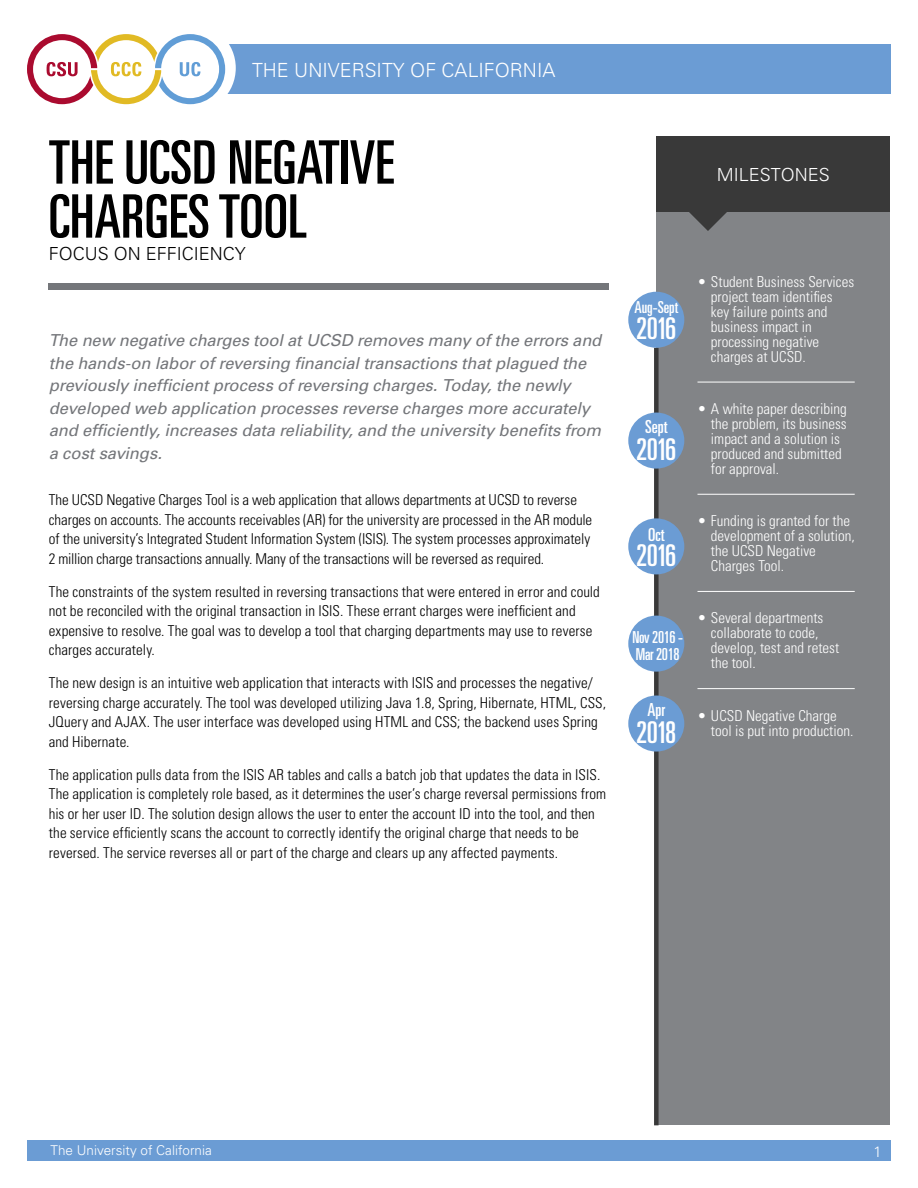
<style>
.page{position:relative;width:918px;height:1188px;background:#fff}
.page>*{position:absolute;margin:0;border:0;box-sizing:border-box;transform-origin:0 0}
.t1{font:ultra-condensed 60px/54px "Univers";color:#000}
.t2{font:ultra-condensed 30px "Univers";letter-spacing:-.05em;color:#fff}
.t3{font:300 19.5px "Univers";color:#fff}
.t4{font:300 18px "Univers";color:#000}
.t5{font:300 18px "Univers";color:#fff}
.t6{font:ultra-condensed 18px "Univers";color:#fff}
.t7{font:italic 16.5px/22.5px "Univers";letter-spacing:-.01em;color:#74767a}
.t8{font:ultra-condensed 16.5px/16.5px "Univers";letter-spacing:-.02em;color:#fff}
.t9{font:300 condensed 15px/19.5px "Univers";letter-spacing:.005em;color:#000}
.t10{font:300 condensed 15px/15px "Univers";color:#fff}
.t11{font:300 15px "Univers";color:#fff}
.t12{font:300 13.5px "Univers";color:#fff}
</style>
<div class="page">
<div style="left:27px;top:1141px;width:864px;height:20px;background:#6b9cd4"></div>
<div style="left:212px;top:44px;width:679px;height:50px;background:#6b9cd4"></div>
<div style="left:49px;top:284px;width:560px;height:6px;background:#74767a"></div>
<div style="left:656px;top:179px;width:234px;height:946px;background:#828487"></div>
<div style="left:656px;top:136px;width:234px;height:75px;background:#393939"></div>
<div style="left:654px;top:348px;width:5px;height:777px;background:#393939"></div>
<svg style="left:685px;top:211px;width:46px;height:20px"></svg>
<div style="left:146px;top:23px;width:90px;height:90px;background:#fff;border-radius:50%"></div>
<svg style="left:27px;top:34px;width:198px;height:70px"></svg>
<hr style="left:697px;top:382px;width:158px;height:1px;background:#fff">
<hr style="left:697px;top:494px;width:158px;height:1px;background:#fff">
<hr style="left:697px;top:591px;width:158px;height:1px;background:#fff">
<hr style="left:697px;top:688px;width:158px;height:1px;background:#fff">
<div style="left:628px;top:292px;width:56px;height:56px;background:#6b9cd4;border-radius:50%"></div>
<div style="left:628px;top:413px;width:56px;height:56px;background:#6b9cd4;border-radius:50%"></div>
<div style="left:628px;top:518px;width:56px;height:56px;background:#6b9cd4;border-radius:50%"></div>
<div style="left:628px;top:616px;width:56px;height:56px;background:#6b9cd4;border-radius:50%"></div>
<div style="left:628px;top:696px;width:56px;height:56px;background:#6b9cd4;border-radius:50%"></div>
<h3 class="t3" style="left:252px;top:58px;width:305px">THE UNIVERSITY OF CALIFORNIA</h3>
<h1 class="t1" style="left:49px;top:135px;width:347px">THE UCSD NEGATIVE<br>CHARGES TOOL</h1>
<p class="t4" style="left:49px;top:243px;width:199px">FOCUS ON EFFICIENCY</p>
<p class="t7" style="left:49px;top:329px;width:554px">The new negative charges tool at UCSD removes many of the errors and the hands-on labor of reversing financial transactions that plagued the previously inefficient process of reversing charges. Today, the newly developed web application processes reverse charges more accurately and efficiently, increases data reliability, and the university benefits from a cost savings.</p>
<p class="t9" style="left:49px;top:490px;width:545px">The UCSD Negative Charges Tool is a web application that allows departments at UCSD to reverse charges on accounts. The accounts receivables (AR) for the university are processed in the AR module of the university’s Integrated Student Information System (ISIS). The system processes approximately 2 million charge transactions annually. Many of the transactions will be reversed as required.</p>
<p class="t9" style="left:49px;top:582px;width:553px">The constraints of the system resulted in reversing transactions that were entered in error and could not be reconciled with the original transaction in ISIS. These errant charges were inefficient and expensive to resolve. The goal was to develop a tool that charging departments may use to reverse charges accurately.</p>
<p class="t9" style="left:49px;top:673px;width:559px">The new design is an intuitive web application that interacts with ISIS and processes the negative/ reversing charge accurately. The tool was developed utilizing Java 1.8, Spring, Hibernate, HTML, CSS, JQuery and AJAX. The user interface was developed using HTML and CSS; the backend uses Spring and Hibernate.</p>
<p class="t9" style="left:49px;top:765px;width:559px">The application pulls data from the ISIS AR tables and calls a batch job that updates the data in ISIS.<br>The application is completely role based, as it determines the user’s charge reversal permissions from his or her user ID. The solution design allows the user to enter the account ID into the tool, and then the service efficiently scans the account to correctly identify the original charge that needs to be reversed. The service reverses all or part of the charge and clears up any affected payments.</p>
<p class="t5" style="left:717px;top:164px;width:115px">MILESTONES</p>
<p class="t8" style="left:634px;top:299px;width:45px">Aug-Sept</p>
<h2 class="t2" style="left:636px;top:312px;width:42px">2016</h2>
<p class="t6" style="left:645px;top:417px;width:24px">Sept</p>
<h2 class="t2" style="left:636px;top:433px;width:42px">2016</h2>
<p class="t6" style="left:648px;top:524px;width:18px">Oct</p>
<h2 class="t2" style="left:636px;top:538px;width:42px">2016</h2>
<p class="t8" style="left:633px;top:629px;width:52px">Nov 2016 -<br>Mar 2018</p>
<p class="t6" style="left:647px;top:700px;width:19px">Apr</p>
<h2 class="t2" style="left:636px;top:716px;width:42px">2018</h2>
<p class="t10" style="left:711px;top:274px;width:145px;text-indent:-14px">• Student Business Services project team identifies key failure points and business impact in processing negative charges at UCSD.</p>
<p class="t10" style="left:711px;top:401px;width:137px;text-indent:-14px">• A white paper describing the problem, its business impact and a solution is produced and submitted for approval.</p>
<p class="t10" style="left:711px;top:513px;width:145px;text-indent:-14px">• Funding is granted for the development of a solution, the UCSD Negative<br>Charges Tool.</p>
<p class="t10" style="left:711px;top:610px;width:130px;text-indent:-14px">• Several departments collaborate to code, develop, test and retest the tool.</p>
<p class="t10" style="left:711px;top:708px;width:144px;text-indent:-14px">• UCSD Negative Charge tool is put into production.</p>
<p class="t12" style="left:51px;top:1142px;width:163px">The University of California</p>
<p class="t11" style="left:874px;top:1143px;width:10px">1</p>
</div>
